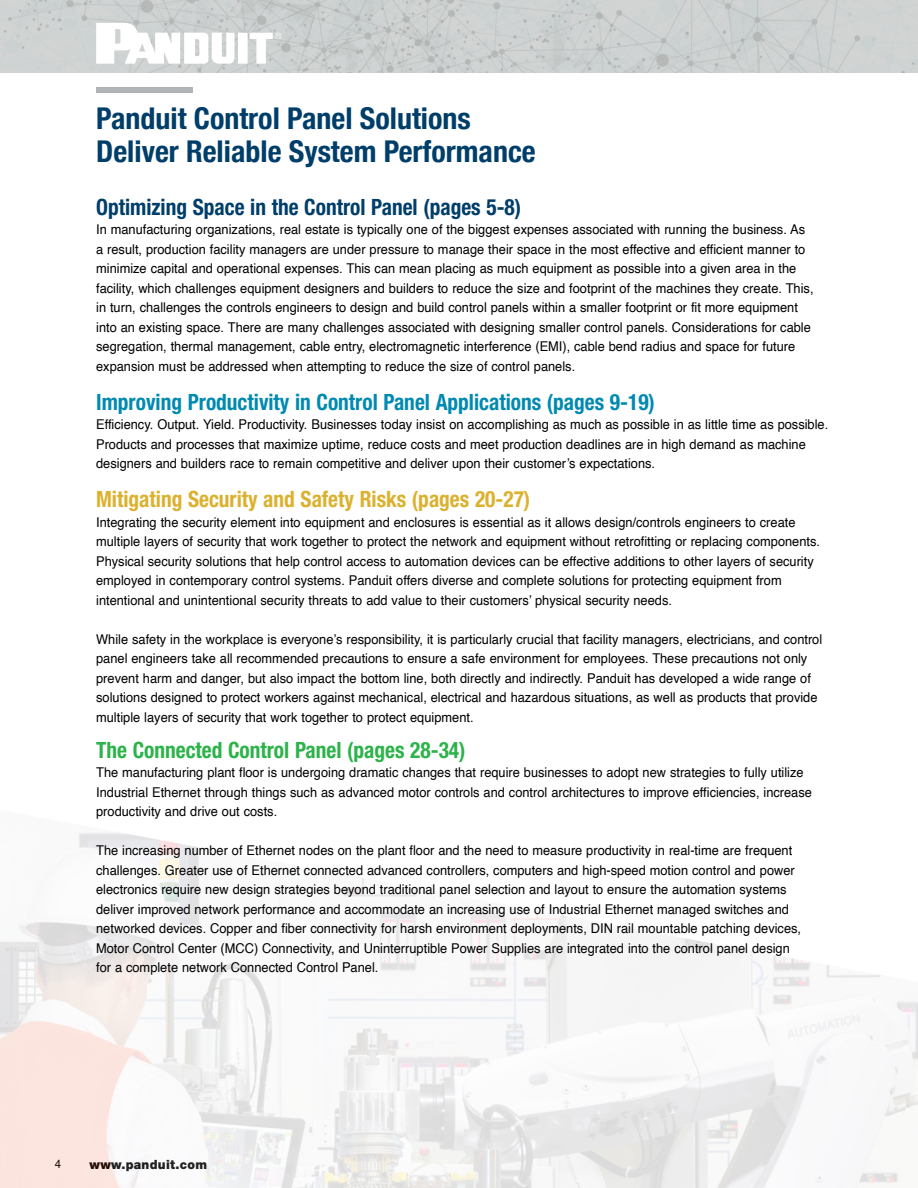
<style>
.page{position:relative;width:918px;height:1188px;background:#fff}
.page>*{position:absolute;margin:0;border:0;box-sizing:border-box;transform-origin:0 0}
.t1{font:700 condensed 30px/33px "Helvetica Neue";color:#003e6a}
.t2{font:700 condensed 22.5px "Helvetica Neue LT Std";color:#008ab1;scale:.95 1}
.t3{font:700 condensed 22.5px "Helvetica Neue LT Std";color:#dbb12e;scale:.95 1}
.t4{font:700 condensed 22.5px "Helvetica Neue LT Std";color:#003e6a;scale:.95 1}
.t5{font:700 condensed 22.5px "Helvetica Neue LT Std";color:#2cb34a;scale:.95 1}
.t6{font:13.5px/19.5px "Helvetica";color:#000;scale:.95 1}
.t7{font:900 12.75px "Helvetica Neue LT Std";letter-spacing:.025em;color:#000;scale:.95 1}
.t8{font:12px "Helvetica";color:#000;scale:.95 1}
</style>
<div class="page">
<img style="left:0;top:832px;width:918px;height:356px">
<img style="left:0;top:0;width:918px;height:73px">
<svg style="left:96px;top:23px;width:185px;height:41px"></svg>
<div style="left:96px;top:87px;width:96px;height:6px;background:#b1b4b6"></div>
<h1 class="t1" style="left:96px;top:100px;width:441px">Panduit Control Panel Solutions<br>Deliver Reliable System Performance</h1>
<h2 class="t4" style="left:96px;top:193px;width:449px">Optimizing Space in the Control Panel (pages 5-8)</h2>
<p class="t6" style="left:96px;top:220px;width:757px">In manufacturing organizations, real estate is typically one of the biggest expenses associated with running the business. As a result, production facility managers are under pressure to manage their space in the most effective and efficient manner to minimize capital and operational expenses. This can mean placing as much equipment as possible into a given area in the facility, which challenges equipment designers and builders to reduce the size and footprint of the machines they create. This, in turn, challenges the controls engineers to design and build control panels within a smaller footprint or fit more equipment into an existing space. There are many challenges associated with designing smaller control panels. Considerations for cable segregation, thermal management, cable entry, electromagnetic interference (EMI), cable bend radius and space for future expansion must be addressed when attempting to reduce the size of control panels.</p>
<h2 class="t2" style="left:96px;top:388px;width:590px">Improving Productivity in Control Panel Applications (pages 9-19)</h2>
<p class="t6" style="left:96px;top:415px;width:772px">Efficiency. Output. Yield. Productivity. Businesses today insist on accomplishing as much as possible in as little time as possible.<br>Products and processes that maximize uptime, reduce costs and meet production deadlines are in high demand as machine designers and builders race to remain competitive and deliver upon their customer’s expectations.</p>
<h2 class="t3" style="left:96px;top:486px;width:458px">Mitigating Security and Safety Risks (pages 20-27)</h2>
<p class="t6" style="left:96px;top:513px;width:764px">Integrating the security element into equipment and enclosures is essential as it allows design/controls engineers to create multiple layers of security that work together to protect the network and equipment without retrofitting or replacing components.<br>Physical security solutions that help control access to automation devices can be effective additions to other layers of security employed in contemporary control systems. Panduit offers diverse and complete solutions for protecting equipment from intentional and unintentional security threats to add value to their customers’ physical security needs.</p>
<p class="t6" style="left:96px;top:630px;width:766px">While safety in the workplace is everyone’s responsibility, it is particularly crucial that facility managers, electricians, and control panel engineers take all recommended precautions to ensure a safe environment for employees. These precautions not only prevent harm and danger, but also impact the bottom line, both directly and indirectly. Panduit has developed a wide range of solutions designed to protect workers against mechanical, electrical and hazardous situations, as well as products that provide multiple layers of security that work together to protect equipment.</p>
<h2 class="t5" style="left:96px;top:736px;width:390px">The Connected Control Panel (pages 28-34)</h2>
<p class="t6" style="left:96px;top:763px;width:755px">The manufacturing plant floor is undergoing dramatic changes that require businesses to adopt new strategies to fully utilize<br>Industrial Ethernet through things such as advanced motor controls and control architectures to improve efficiencies, increase productivity and drive out costs.</p>
<p class="t6" style="left:96px;top:841px;width:744px">The increasing number of Ethernet nodes on the plant floor and the need to measure productivity in real-time are frequent challenges. Greater use of Ethernet connected advanced controllers, computers and high-speed motion control and power electronics require new design strategies beyond traditional panel selection and layout to ensure the automation systems deliver improved network performance and accommodate an increasing use of Industrial Ethernet managed switches and networked devices. Copper and fiber connectivity for harsh environment deployments, DIN rail mountable patching devices, Motor Control Center (MCC) Connectivity, and Uninterruptible Power Supplies are integrated into the control panel design for a complete network Connected Control Panel.</p>
<p class="t8" style="left:55px;top:1155px;width:8px">4</p>
<p class="t7" style="left:90px;top:1156px;width:125px">www.panduit.com</p>
</div>
